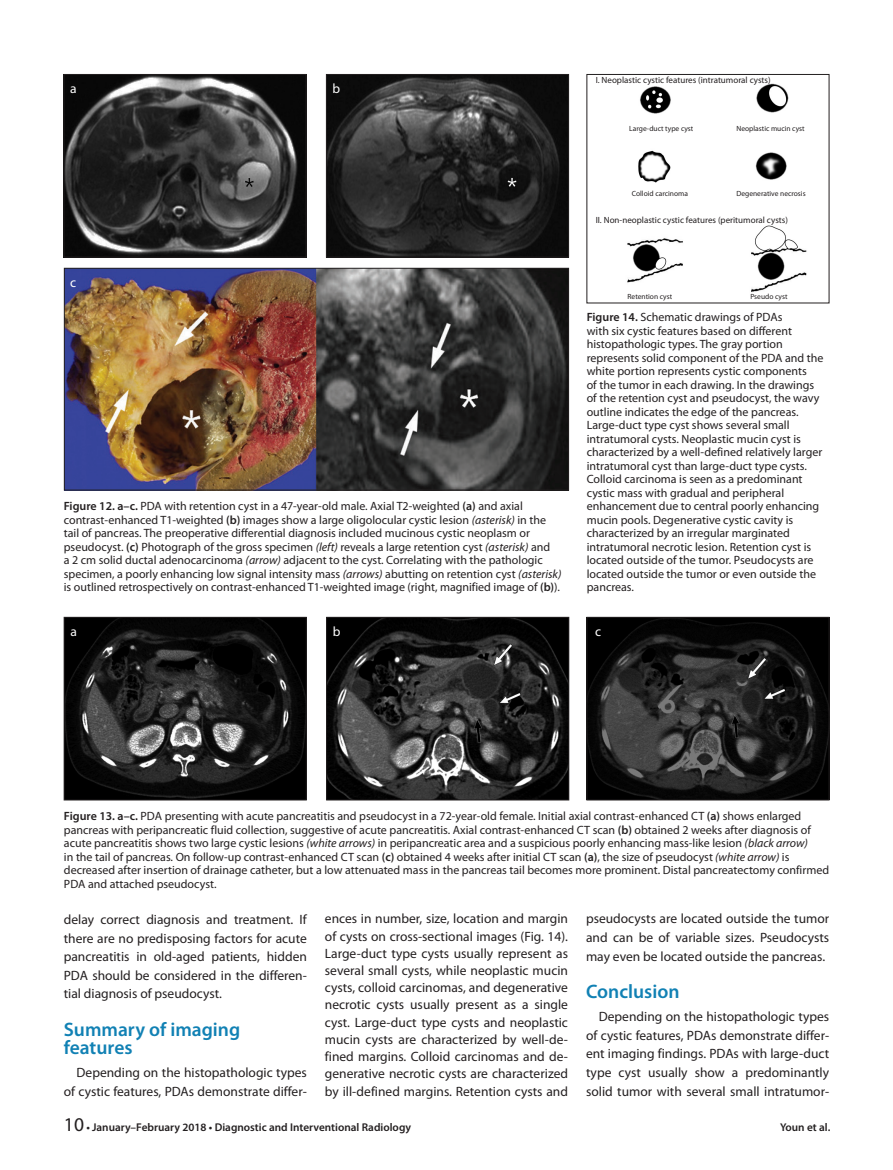
<style>
.page{position:relative;width:893px;height:1170px;background:#fff}
.page>*{position:absolute;margin:0;border:0;box-sizing:border-box;transform-origin:0 0}
.t1{font:600 19.5px "Myriad Pro";color:#1181b4}
.t2{font:13.5px/18.6px "Myriad Pro";color:#231f20;text-align:justify}
.t3{font:13.5px "Myriad Pro";color:#fff}
.t4{font:12px/13.5px "Myriad Pro";color:#231f20}
.t5{font:600 11.25px "Myriad Pro";color:#231f20}
.t6{font:9px "Myriad Pro";color:#231f20}
.t7{font:7.5px "Myriad Pro";color:#231f20}
.s1{font-weight:600}
.s2{font-style:italic}
.s3{font-weight:400;font-size:19.5px}
</style>
<div class="page">
<img style="left:66px;top:76px;width:238px;height:179px">
<div style="left:64px;top:74px;width:242px;height:183px;border:1px solid #231f20"></div>
<img style="left:328px;top:76px;width:239px;height:179px">
<div style="left:326px;top:74px;width:243px;height:183px;border:1px solid #231f20"></div>
<img style="left:66px;top:270px;width:501px;height:218px">
<div style="left:64px;top:268px;width:505px;height:222px;border:1px solid #231f20"></div>
<img style="left:66px;top:619px;width:238px;height:179px">
<div style="left:64px;top:617px;width:242px;height:183px;border:1px solid #231f20"></div>
<img style="left:328px;top:619px;width:239px;height:179px">
<div style="left:326px;top:617px;width:243px;height:183px;border:1px solid #231f20"></div>
<img style="left:589px;top:619px;width:238px;height:179px">
<div style="left:587px;top:617px;width:242px;height:183px;border:1px solid #231f20"></div>
<img style="left:627px;top:83px;width:180px;height:209px">
<p class="t3" style="left:70px;top:80px;width:8px">a</p>
<p class="t3" style="left:332px;top:80px;width:9px">b</p>
<p class="t3" style="left:70px;top:274px;width:8px">c</p>
<p class="t4" style="left:64px;top:499px;width:499px"><span class="s1">Figure 12. a–c.</span> PDA with retention cyst in a 47-year-old male. Axial T2-weighted <span class="s1">(a)</span> and axial contrast-enhanced T1-weighted <span class="s1">(b)</span> images show a large oligolocular cystic lesion <span class="s2">(asterisk)</span> in the tail of pancreas. The preoperative differential diagnosis included mucinous cystic neoplasm or pseudocyst. <span class="s1">(c)</span> Photograph of the gross specimen <span class="s2">(left)</span> reveals a large retention cyst <span class="s2">(asterisk)</span> and<br>a 2 cm solid ductal adenocarcinoma <span class="s2">(arrow)</span> adjacent to the cyst. Correlating with the pathologic specimen, a poorly enhancing low signal intensity mass <span class="s2">(arrows)</span> abutting on retention cyst <span class="s2">(asterisk) </span>is outlined retrospectively on contrast-enhanced T1-weighted image (right, magnified image of <span class="s1">(b)</span>).</p>
<p class="t6" style="left:596px;top:74px;width:177px">I. Neoplastic cystic features (intratumoral cysts)</p>
<p class="t7" style="left:629px;top:123px;width:66px">Large-duct type cyst</p>
<p class="t7" style="left:736px;top:123px;width:70px">Neoplastic mucin cyst</p>
<p class="t7" style="left:632px;top:189px;width:58px">Colloid carcinoma</p>
<p class="t7" style="left:736px;top:189px;width:71px">Degenerative necrosis</p>
<p class="t6" style="left:596px;top:215px;width:194px">II. Non-neoplastic cystic features (peritumoral cysts)</p>
<p class="t7" style="left:628px;top:292px;width:46px">Retention cyst</p>
<p class="t7" style="left:750px;top:292px;width:39px">Pseudo cyst</p>
<p class="t4" style="left:587px;top:310px;width:238px"><span class="s1">Figure 14.</span> Schematic drawings of PDAs<br>with six cystic features based on different histopathologic types. The gray portion represents solid component of the PDA and the white portion represents cystic components<br>of the tumor in each drawing. In the drawings of the retention cyst and pseudocyst, the wavy outline indicates the edge of the pancreas.<br>Large-duct type cyst shows several small intratumoral cysts. Neoplastic mucin cyst is characterized by a well-defined relatively larger intratumoral cyst than large-duct type cysts.<br>Colloid carcinoma is seen as a predominant cystic mass with gradual and peripheral enhancement due to central poorly enhancing mucin pools. Degenerative cystic cavity is characterized by an irregular marginated intratumoral necrotic lesion. Retention cyst is located outside of the tumor. Pseudocysts are located outside the tumor or even outside the pancreas.</p>
<p class="t3" style="left:70px;top:623px;width:8px">a</p>
<p class="t3" style="left:333px;top:623px;width:9px">b</p>
<p class="t3" style="left:595px;top:623px;width:8px">c</p>
<p class="t4" style="left:64px;top:809px;width:767px"><span class="s1">Figure 13. a–c.</span> PDA presenting with acute pancreatitis and pseudocyst in a 72-year-old female. Initial axial contrast-enhanced CT <span class="s1">(a)</span> shows enlarged pancreas with peripancreatic fluid collection, suggestive of acute pancreatitis. Axial contrast-enhanced CT scan <span class="s1">(b)</span> obtained 2 weeks after diagnosis of acute pancreatitis shows two large cystic lesions <span class="s2">(white arrows)</span> in peripancreatic area and a suspicious poorly enhancing mass-like lesion <span class="s2">(black arrow)<br></span>in the tail of pancreas. On follow-up contrast-enhanced CT scan <span class="s1">(c)</span> obtained 4 weeks after initial CT scan <span class="s1">(a)</span>, the size of pseudocyst <span class="s2">(white arrow)</span> is decreased after insertion of drainage catheter, but a low attenuated mass in the pancreas tail becomes more prominent. Distal pancreatectomy confirmed PDA and attached pseudocyst.</p>
<p class="t2" style="left:64px;top:910px;width:245px">delay correct diagnosis and treatment. If there are no predisposing factors for acute pancreatitis in old-aged patients, hidden PDA should be considered in the differen&shy;tial diagnosis of pseudocyst.</p>
<p class="t1" style="left:64px;top:1016px;width:178px">Summary of imaging</p>
<p class="t1" style="left:64px;top:1035px;width:70px">features</p>
<p class="t2" style="left:64px;top:1062px;width:245px;text-align:right">Depending on the histopathologic types of cystic features, PDAs demonstrate differ-</p>
<p class="t2" style="left:325px;top:909px;width:245px;line-height:17.2px">ences in number, size, location and margin of cysts on cross-sectional images (Fig. 14).<br>Large-duct type cysts usually represent as several small cysts, while neoplastic mucin cysts, colloid carcinomas, and degenerative necrotic cysts usually present as a single cyst. Large-duct type cysts and neoplastic mucin cysts are characterized by well-de&shy;fined margins. Colloid carcinomas and de&shy;generative necrotic cysts are characterized by ill-defined margins. Retention cysts and</p>
<p class="t2" style="left:586px;top:909px;width:245px">pseudocysts are located outside the tumor and can be of variable sizes. Pseudocysts may even be located outside the pancreas.</p>
<p class="t1" style="left:586px;top:978px;width:95px">Conclusion</p>
<p class="t2" style="left:586px;top:1006px;width:245px;text-indent:13px">Depending on the histopathologic types of cystic features, PDAs demonstrate differ&shy;ent imaging findings. PDAs with large-duct type cyst usually show a predominantly solid tumor with several small intratumor-</p>
<p class="t5" style="left:64px;top:1120px;width:349px"><span class="s3">10</span> • January–February 2018 • Diagnostic and Interventional Radiology</p>
<p class="t5" style="left:780px;top:1120px;width:52px">Youn et al.</p>
</div>
